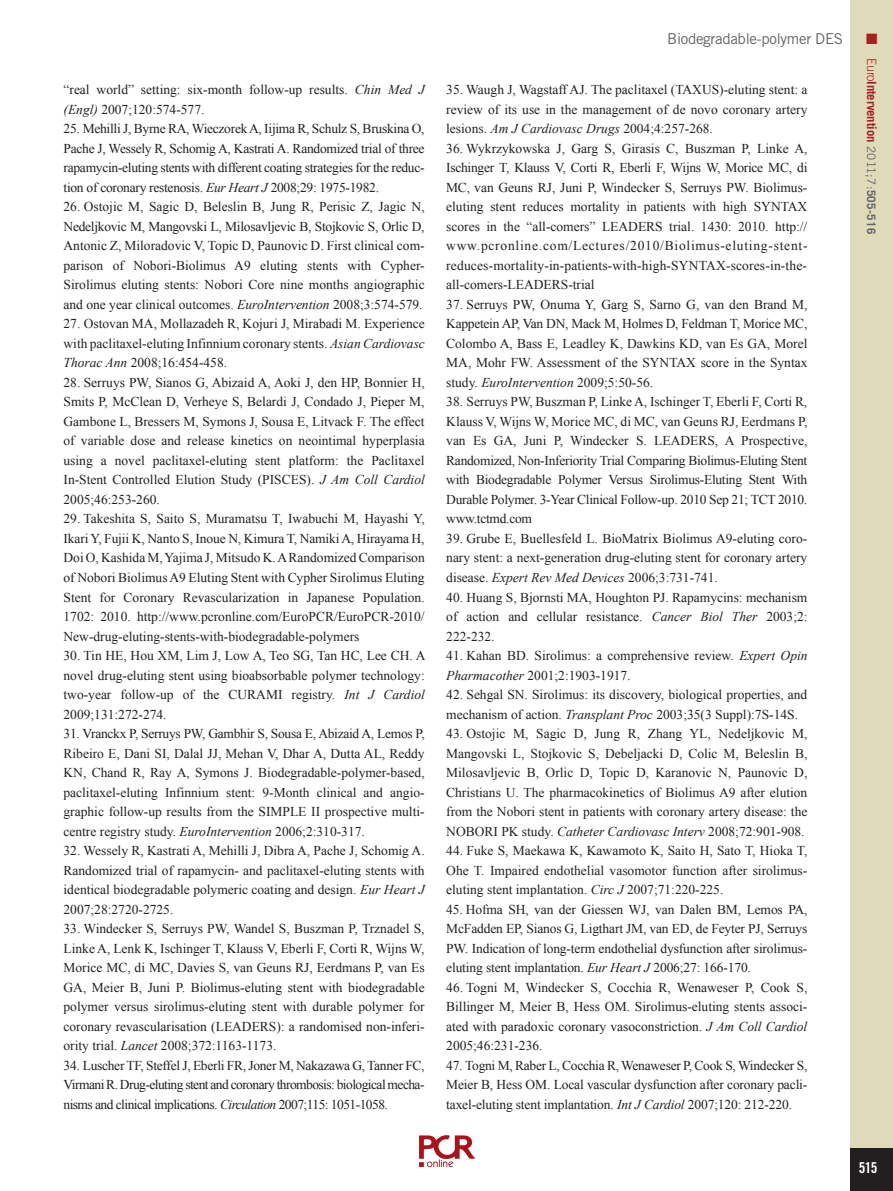
<style>
.page{position:relative;width:893px;height:1191px;background:#fff}
.page>*{position:absolute;margin:0;border:0;box-sizing:border-box;transform-origin:0 0}
.t1{font:15px "Trade Gothic LT Std";letter-spacing:-.02em;color:#636366}
.t2{font:15px "Trade Gothic LT Std Bd Cn 20";color:#fff}
.t3{font:15px "Zapf Dingbats ITC";color:#a72023}
.t4{font:13.5px/19.5px "Times New Roman";color:#231f20;text-align:justify}
.t5{font:700 12.75px "Trade Gothic LT Std";letter-spacing:-.01em;color:#a72023}
.s1{font-style:italic}
.s2{font-weight:300}
.s3{font-weight:400;font-size:11.7px;color:#636366}
.s4{font-size:11.7px;color:#636366}
</style>
<div class="page">
<div style="left:850px;top:0;width:43px;height:1191px;background:#dedaba"></div>
<div style="left:850px;top:1148px;width:43px;height:43px;background:#231f20"></div>
<img style="left:419px;top:1135px;width:56px;height:33px">
<p class="t4" style="left:64px;top:81px;width:363px">“real world” setting: six-month follow-up results. <span class="s1">Chin Med J (Engl)</span> 2007;120:574-577.</p>
<p class="t4" style="left:64px;top:120px;width:363px">25. Mehilli J, Byrne RA, Wieczorek A, Iijima R, Schulz S, Bruskina O, Pache J, Wessely R, Schomig A, Kastrati A. Randomized trial of three rapamycin-eluting stents with different coating strategies for the reduc&shy;tion of coronary restenosis. <span class="s1">Eur Heart J</span> 2008;29: 1975-1982.</p>
<p class="t4" style="left:64px;top:198px;width:363px">26. Ostojic M, Sagic D, Beleslin B, Jung R, Perisic Z, Jagic N, Nedeljkovic M, Mangovski L, Milosavljevic B, Stojkovic S, Orlic D, Antonic Z, Miloradovic V, Topic D, Paunovic D. First clinical com&shy;parison of Nobori-Biolimus A9 eluting stents with Cypher-Sirolimus eluting stents: Nobori Core nine months angiographic and one year clinical outcomes. <span class="s1">EuroIntervention</span> 2008;3:574-579.</p>
<p class="t4" style="left:64px;top:315px;width:363px">27. Ostovan MA, Mollazadeh R, Kojuri J, Mirabadi M. Experience with paclitaxel-eluting Infinnium coronary stents. <span class="s1">Asian Cardiovasc Thorac Ann</span> 2008;16:454-458.</p>
<p class="t4" style="left:64px;top:374px;width:363px">28. Serruys PW, Sianos G, Abizaid A, Aoki J, den HP, Bonnier H, Smits P, McClean D, Verheye S, Belardi J, Condado J, Pieper M, Gambone L, Bressers M, Symons J, Sousa E, Litvack F. The effect of variable dose and release kinetics on neointimal hyperplasia using a novel paclitaxel-eluting stent platform: the Paclitaxel In-Stent Controlled Elution Study (PISCES). <span class="s1">J Am Coll Cardiol </span>2005;46:253-260.</p>
<p class="t4" style="left:64px;top:510px;width:363px">29. Takeshita S, Saito S, Muramatsu T, Iwabuchi M, Hayashi Y, Ikari Y, Fujii K, Nanto S, Inoue N, Kimura T, Namiki A, Hirayama H, Doi O, Kashida M, Yajima J, Mitsudo K. A Randomized Comparison of Nobori Biolimus A9 Eluting Stent with Cypher Sirolimus Eluting Stent for Coronary Revascularization in Japanese Population.<br>1702: 2010. http://www.pcronline.com/EuroPCR/EuroPCR-2010/ New-drug-eluting-stents-with-biodegradable-polymers</p>
<p class="t4" style="left:64px;top:647px;width:363px">30. Tin HE, Hou XM, Lim J, Low A, Teo SG, Tan HC, Lee CH. A novel drug-eluting stent using bioabsorbable polymer technology: two-year follow-up of the CURAMI registry. <span class="s1">Int J Cardiol </span>2009;131:272-274.</p>
<p class="t4" style="left:64px;top:725px;width:363px">31. Vranckx P, Serruys PW, Gambhir S, Sousa E, Abizaid A, Lemos P, Ribeiro E, Dani SI, Dalal JJ, Mehan V, Dhar A, Dutta AL, Reddy KN, Chand R, Ray A, Symons J. Biodegradable-polymer-based, paclitaxel-eluting Infinnium stent: 9-Month clinical and angio&shy;graphic follow-up results from the SIMPLE II prospective multi&shy;centre registry study. <span class="s1">EuroIntervention</span> 2006;2:310-317.</p>
<p class="t4" style="left:64px;top:842px;width:363px">32. Wessely R, Kastrati A, Mehilli J, Dibra A, Pache J, Schomig A.<br>Randomized trial of rapamycin- and paclitaxel-eluting stents with identical biodegradable polymeric coating and design. <span class="s1">Eur Heart J </span>2007;28:2720-2725.</p>
<p class="t4" style="left:64px;top:920px;width:363px">33. Windecker S, Serruys PW, Wandel S, Buszman P, Trznadel S, Linke A, Lenk K, Ischinger T, Klauss V, Eberli F, Corti R, Wijns W, Morice MC, di MC, Davies S, van Geuns RJ, Eerdmans P, van Es GA, Meier B, Juni P. Biolimus-eluting stent with biodegradable polymer versus sirolimus-eluting stent with durable polymer for coronary revascularisation (LEADERS): a randomised non-inferi&shy;ority trial. <span class="s1">Lancet</span> 2008;372:1163-1173.</p>
<p class="t4" style="left:64px;top:1056px;width:363px">34. Luscher TF, Steffel J, Eberli FR, Joner M, Nakazawa G, Tanner FC, Virmani R. Drug-eluting stent and coronary thrombosis: biological mecha&shy;nisms and clinical implications. <span class="s1">Circulation</span> 2007;115: 1051-1058.</p>
<p class="t1" style="left:667px;top:33px;width:177px">Biodegradable-polymer DES</p>
<p class="t3" style="left:866px;top:33px;width:13px">■</p>
<p class="t5" style="left:877px;top:58px;width:177px;rotate:90deg"><span class="s2">Euro</span>Intervention <span class="s3">2011;7:</span><span class="s4">505-516</span></p>
<p class="t4" style="left:446px;top:81px;width:363px">35. Waugh J, Wagstaff AJ. The paclitaxel (TAXUS)-eluting stent: a review of its use in the management of de novo coronary artery lesions. <span class="s1">Am J Cardiovasc Drugs</span> 2004;4:257-268.</p>
<p class="t4" style="left:446px;top:140px;width:363px">36. Wykrzykowska J, Garg S, Girasis C, Buszman P, Linke A, Ischinger T, Klauss V, Corti R, Eberli F, Wijns W, Morice MC, di MC, van Geuns RJ, Juni P, Windecker S, Serruys PW. Biolimus&shy;eluting stent reduces mortality in patients with high SYNTAX scores in the “all-comers” LEADERS trial. 1430: 2010. http:// www.pcronline.com/Lectures/2010/Biolimus-eluting-stent&shy;reduces-mortality-in-patients-with-high-SYNTAX-scores-in-the&shy;all-comers-LEADERS-trial</p>
<p class="t4" style="left:446px;top:296px;width:363px">37. Serruys PW, Onuma Y, Garg S, Sarno G, van den Brand M, Kappetein AP, Van DN, Mack M, Holmes D, Feldman T, Morice MC, Colombo A, Bass E, Leadley K, Dawkins KD, van Es GA, Morel MA, Mohr FW. Assessment of the SYNTAX score in the Syntax study. <span class="s1">EuroIntervention</span> 2009;5:50-56.</p>
<p class="t4" style="left:446px;top:393px;width:363px">38. Serruys PW, Buszman P, Linke A, Ischinger T, Eberli F, Corti R, Klauss V, Wijns W, Morice MC, di MC, van Geuns RJ, Eerdmans P, van Es GA, Juni P, Windecker S. LEADERS, A Prospective, Randomized, Non-Inferiority Trial Comparing Biolimus-Eluting Stent with Biodegradable Polymer Versus Sirolimus-Eluting Stent With Durable Polymer. 3-Year Clinical Follow-up. 2010 Sep 21; TCT 2010. www.tctmd.com</p>
<p class="t4" style="left:446px;top:530px;width:363px">39. Grube E, Buellesfeld L. BioMatrix Biolimus A9-eluting coro&shy;nary stent: a next-generation drug-eluting stent for coronary artery disease. <span class="s1">Expert Rev Med Devices</span> 2006;3:731-741.</p>
<p class="t4" style="left:446px;top:588px;width:363px">40. Huang S, Bjornsti MA, Houghton PJ. Rapamycins: mechanism of action and cellular resistance. <span class="s1">Cancer Biol Ther</span> 2003;2:<br>222-232.</p>
<p class="t4" style="left:446px;top:647px;width:363px">41. Kahan BD. Sirolimus: a comprehensive review. <span class="s1">Expert Opin<br>Pharmacother</span> 2001;2:1903-1917.</p>
<p class="t4" style="left:446px;top:686px;width:363px">42. Sehgal SN. Sirolimus: its discovery, biological properties, and mechanism of action. <span class="s1">Transplant Proc</span> 2003;35(3 Suppl):7S-14S.</p>
<p class="t4" style="left:446px;top:725px;width:363px">43. Ostojic M, Sagic D, Jung R, Zhang YL, Nedeljkovic M, Mangovski L, Stojkovic S, Debeljacki D, Colic M, Beleslin B, Milosavljevic B, Orlic D, Topic D, Karanovic N, Paunovic D, Christians U. The pharmacokinetics of Biolimus A9 after elution from the Nobori stent in patients with coronary artery disease: the NOBORI PK study. <span class="s1">Catheter Cardiovasc Interv</span> 2008;72:901-908.</p>
<p class="t4" style="left:446px;top:842px;width:363px">44. Fuke S, Maekawa K, Kawamoto K, Saito H, Sato T, Hioka T, Ohe T. Impaired endothelial vasomotor function after sirolimus&shy;eluting stent implantation. <span class="s1">Circ J</span> 2007;71:220-225.</p>
<p class="t4" style="left:446px;top:900px;width:363px">45. Hofma SH, van der Giessen WJ, van Dalen BM, Lemos PA, McFadden EP, Sianos G, Ligthart JM, van ED, de Feyter PJ, Serruys PW. Indication of long-term endothelial dysfunction after sirolimus&shy;eluting stent implantation. <span class="s1">Eur Heart J</span> 2006;27: 166-170.</p>
<p class="t4" style="left:446px;top:978px;width:363px">46. Togni M, Windecker S, Cocchia R, Wenaweser P, Cook S, Billinger M, Meier B, Hess OM. Sirolimus-eluting stents associ&shy;ated with paradoxic coronary vasoconstriction. <span class="s1">J Am Coll Cardiol </span>2005;46:231-236.</p>
<p class="t4" style="left:446px;top:1056px;width:363px">47. Togni M, Raber L, Cocchia R, Wenaweser P, Cook S, Windecker S, Meier B, Hess OM. Local vascular dysfunction after coronary pacli&shy;taxel-eluting stent implantation. <span class="s1">Int J Cardiol</span> 2007;120: 212-220.</p>
<p class="t2" style="left:859px;top:1162px;width:20px">515</p>
</div>
